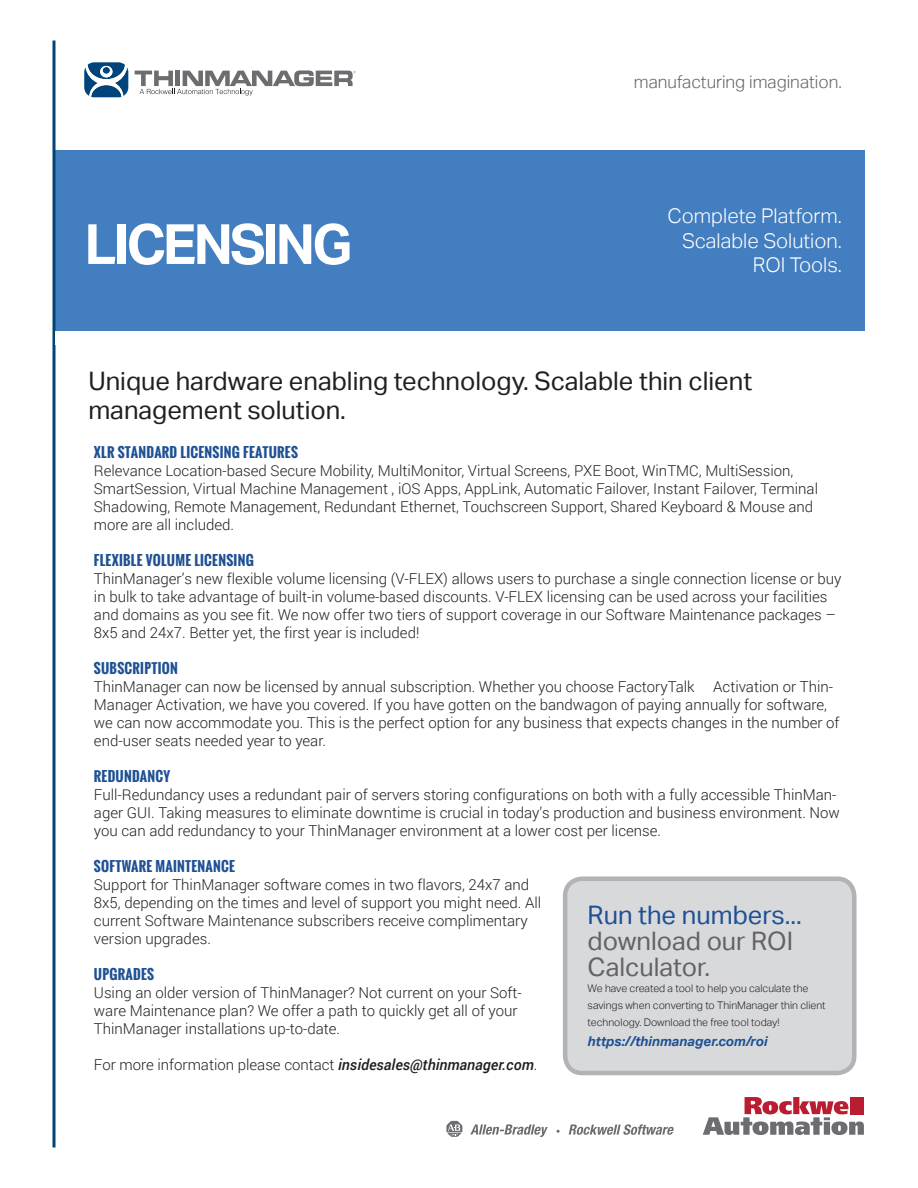
<style>
.page{position:relative;width:918px;height:1188px;background:#fff}
.page>*{position:absolute;margin:0;border:0;box-sizing:border-box;transform-origin:0 0}
.copy_cutsheet{font:700 55.5px "Aktiv Grotesk";letter-spacing:-.06em;color:#fff}
.copy_cutsheet-2{font:25.5px/28.8px "Aktiv Grotesk";color:#231f20}
.copy_cutsheet-3{font:25.5px/25.8px "Aktiv Grotesk";color:#636366}
.copy_cutsheet-4{font:25.5px "Aktiv Grotesk";color:#1e5093}
.copy_cutsheet-5{font:300 20.4px "Aktiv Grotesk";color:#fff}
.t1{font:300 17.4px "Aktiv Grotesk";color:#636366}
.copy_cutsheet-6{font:300 15px/18px "Roboto";color:#231f20}
.copy_cutsheet-7{font:700 13.5px "Oswald";letter-spacing:.02em;color:#1e5093}
.Subhead_small{font:700 13.5px "Oswald";letter-spacing:.02em;color:#1e5093}
.copy_cutsheet-8{font:italic 700 13.5px "Aktiv Grotesk";color:#1e5093}
.copy_cutsheet-9{font:300 10.5px/16.8px "Aktiv Grotesk";color:#231f20}
.s1{font-weight:500;font-style:italic}
</style>
<div class="page">
<div style="left:56px;top:150px;width:809px;height:181px;background:#437ec1"></div>
<svg style="left:135px;top:70px;width:221px;height:26px"></svg>
<svg style="left:84px;top:62px;width:44px;height:35px"></svg>
<svg style="left:52px;top:40px;width:4px;height:1108px;background:#3d7094"></svg>
<svg style="left:446px;top:1121px;width:16px;height:16px"></svg>
<svg style="left:470px;top:1124px;width:78px;height:13px"></svg>
<svg style="left:569px;top:1124px;width:105px;height:11px"></svg>
<svg style="left:703px;top:1097px;width:161px;height:38px"></svg>
<div style="left:850px;top:1097px;width:6px;height:17px;background:#ba1d31"></div>
<div style="left:858px;top:1097px;width:6px;height:17px;background:#ba1d31"></div>
<div style="left:565px;top:879px;width:289px;height:194px;background:#d8d9db;border-radius:17px"></div>
<div style="left:563px;top:876px;width:293px;height:199px;border:4px solid #b2b3b7;border-radius:17px"></div>
<p class="copy_cutsheet" style="left:84px;top:212px;width:270px">LICENSING</p>
<p class="t1" style="left:634px;top:72px;width:209px">manufacturing imagination.</p>
<p class="copy_cutsheet-5" style="left:668px;top:204px;width:176px">Complete Platform.</p>
<p class="copy_cutsheet-5" style="left:682px;top:229px;width:161px">Scalable Solution.</p>
<p class="copy_cutsheet-5" style="left:753px;top:253px;width:90px">ROI Tools.</p>
<p class="copy_cutsheet-2" style="left:88px;top:367px;width:665px">Unique hardware enabling technology. Scalable thin client management solution.</p>
<p class="Subhead_small" style="left:94px;top:442px;width:205px">XLR STANDARD LICENSING FEATURES</p>
<p class="copy_cutsheet-6" style="left:94px;top:462px;width:726px">Relevance Location-based Secure Mobility, MultiMonitor, Virtual Screens, PXE Boot, WinTMC, MultiSession, SmartSession, Virtual Machine Management , iOS Apps, AppLink, Automatic Failover, Instant Failover, Terminal Shadowing, Remote Management, Redundant Ethernet, Touchscreen Support, Shared Keyboard &amp; Mouse and more are all included.</p>
<p class="copy_cutsheet-7" style="left:94px;top:550px;width:161px">FLEXIBLE VOLUME LICENSING</p>
<p class="copy_cutsheet-6" style="left:94px;top:570px;width:749px">ThinManager’s new flexible volume licensing (V-FLEX) allows users to purchase a single connection license or buy in bulk to take advantage of built-in volume-based discounts. V-FLEX licensing can be used across your facilities and domains as you see fit. We now offer two tiers of support coverage in our Software Maintenance packages – 8x5 and 24x7. Better yet, the first year is included!</p>
<p class="copy_cutsheet-7" style="left:94px;top:658px;width:85px">SUBSCRIPTION</p>
<p class="copy_cutsheet-6" style="left:94px;top:678px;width:747px">ThinManager can now be licensed by annual subscription. Whether you choose FactoryTalk™ Activation or Thin-Manager Activation, we have you covered. If you have gotten on the bandwagon of paying annually for software, we can now accommodate you. This is the perfect option for any business that expects changes in the number of end-user seats needed year to year.</p>
<p class="copy_cutsheet-7" style="left:94px;top:766px;width:78px">REDUNDANCY</p>
<p class="copy_cutsheet-6" style="left:94px;top:786px;width:748px">Full-Redundancy uses a redundant pair of servers storing configurations on both with a fully accessible ThinMan&shy;ager GUI. Taking measures to eliminate downtime is crucial in today’s production and business environment. Now you can add redundancy to your ThinManager environment at a lower cost per license.</p>
<p class="copy_cutsheet-7" style="left:94px;top:856px;width:143px">SOFTWARE MAINTENANCE</p>
<p class="copy_cutsheet-6" style="left:94px;top:876px;width:449px">Support for ThinManager software comes in two flavors, 24x7 and 8x5, depending on the times and level of support you might need. All current Software Maintenance subscribers receive complimentary version upgrades.</p>
<p class="copy_cutsheet-7" style="left:94px;top:964px;width:62px">UPGRADES</p>
<p class="copy_cutsheet-6" style="left:94px;top:984px;width:429px">Using an older version of ThinManager? Not current on your Soft&shy;ware Maintenance plan? We offer a path to quickly get all of your<br>ThinManager installations up-to-date.</p>
<p class="copy_cutsheet-6" style="left:94px;top:1056px;width:445px">For more information please contact <span class="s1">insidesales@thinmanager.com</span>.</p>
<p class="copy_cutsheet-4" style="left:588px;top:900px;width:216px">Run the numbers...</p>
<p class="copy_cutsheet-3" style="left:588px;top:928px;width:207px">download our ROI<br>Calculator.</p>
<p class="copy_cutsheet-9" style="left:588px;top:980px;width:240px">We have created a tool to help you calculate the savings when converting to ThinManager thin client technology. Download the free tool today!</p>
<p class="copy_cutsheet-8" style="left:588px;top:1033px;width:181px">https://thinmanager.com/roi</p>
</div>
